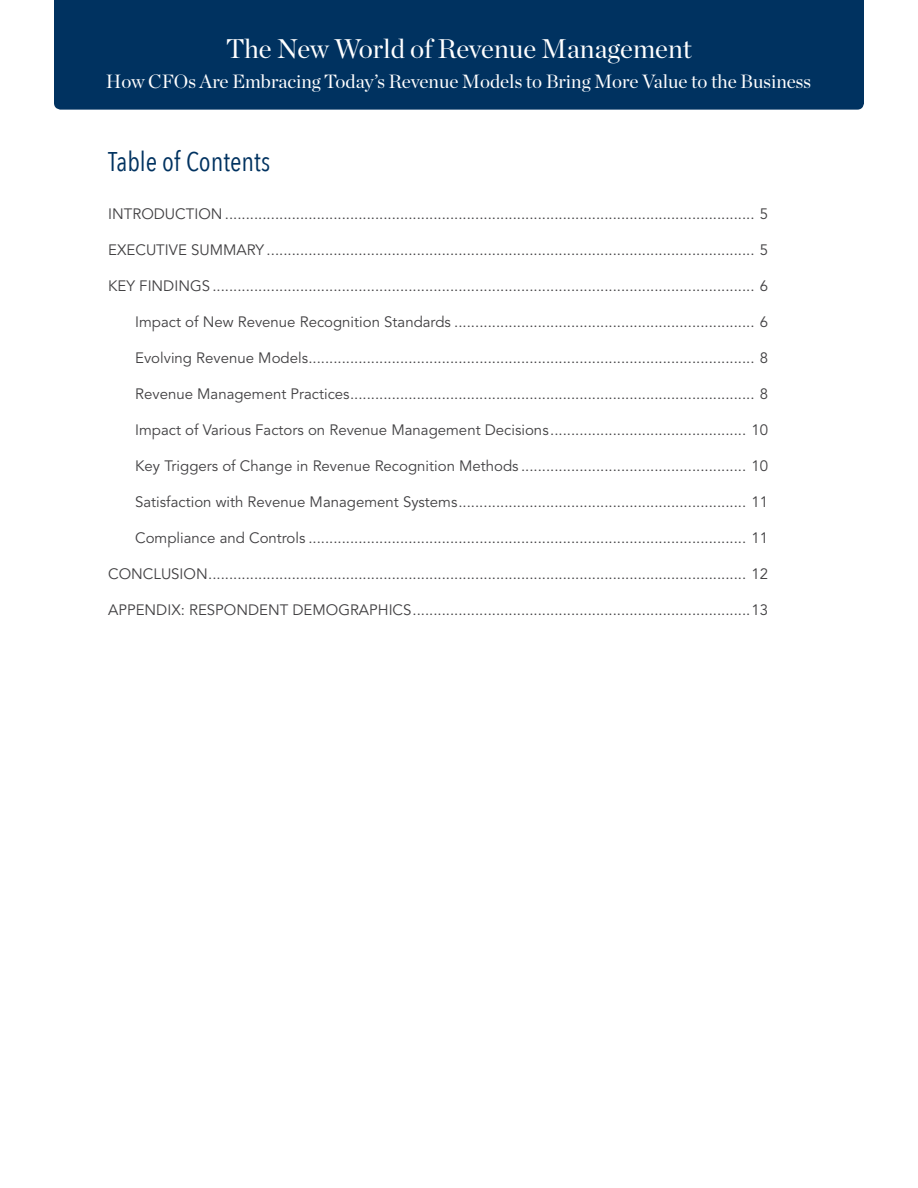
<style>
.page{position:relative;width:918px;height:1188px;background:#fff}
.page>*{position:absolute;margin:0;border:0;box-sizing:border-box;transform-origin:0 0}
.t1{font:27px "Chronicle Display";color:#fff}
.t2{font:27px "Avenir Next Condensed";color:#003260}
.t3{font:19.2px "Chronicle Display";color:#fff}
.t4{font:15px "Avenir";color:#414042}
</style>
<div class="page">
<div style="left:54px;top:0;width:810px;height:110px;background:#003260"></div>
<p class="t1" style="left:226px;top:28px;width:467px">The New World of Revenue Management</p>
<p class="t3" style="left:106px;top:66px;width:707px">How CFOs Are Embracing Today’s Revenue Models to Bring More Value to the Business</p>
<p class="t2" style="left:108px;top:138px;width:163px">Table of Contents</p>
<p class="t4" style="left:108px;top:205px;width:662px">INTRODUCTION ............................................................................................................................... 5</p>
<p class="t4" style="left:108px;top:241px;width:662px">EXECUTIVE SUMMARY ..................................................................................................................... 5</p>
<p class="t4" style="left:108px;top:277px;width:662px">KEY FINDINGS .................................................................................................................................. 6</p>
<p class="t4" style="left:135px;top:313px;width:635px">Impact of New Revenue Recognition Standards ........................................................................ 6</p>
<p class="t4" style="left:135px;top:349px;width:635px">Evolving Revenue Models........................................................................................................... 8</p>
<p class="t4" style="left:135px;top:385px;width:635px">Revenue Management Practices................................................................................................. 8</p>
<p class="t4" style="left:135px;top:421px;width:635px">Impact of Various Factors on Revenue Management Decisions............................................... 10</p>
<p class="t4" style="left:135px;top:457px;width:635px">Key Triggers of Change in Revenue Recognition Methods ...................................................... 10</p>
<p class="t4" style="left:135px;top:493px;width:635px">Satisfaction with Revenue Management Systems..................................................................... 11</p>
<p class="t4" style="left:135px;top:529px;width:635px">Compliance and Controls ......................................................................................................... 11</p>
<p class="t4" style="left:108px;top:565px;width:662px">CONCLUSION................................................................................................................................. 12</p>
<p class="t4" style="left:108px;top:601px;width:662px">APPENDIX: RESPONDENT DEMOGRAPHICS.................................................................................13</p>
</div>
